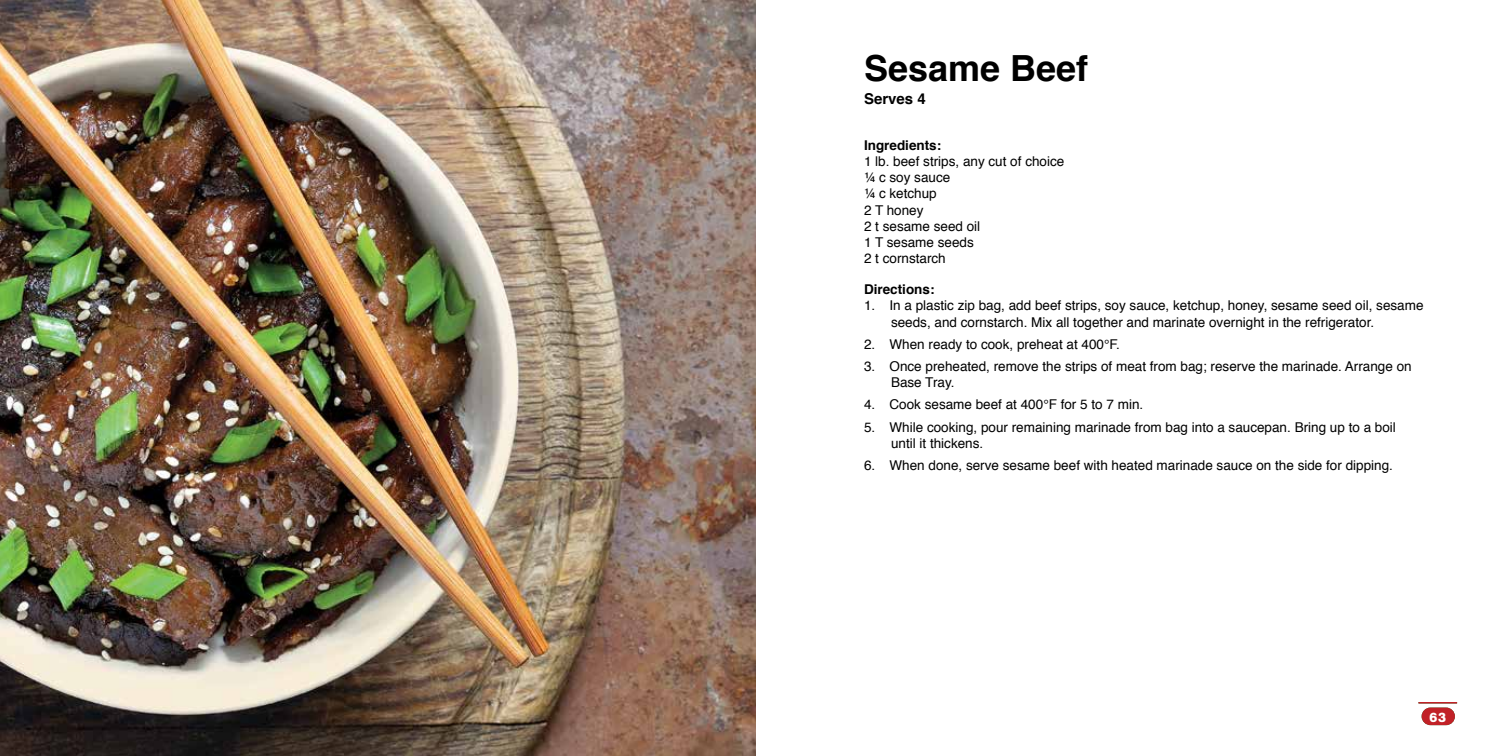
<style>
.page{position:relative;width:1512px;height:756px;background:#fff}
.page>*{position:absolute;margin:0;border:0;box-sizing:border-box;transform-origin:0 0}
.t1{font:700 36px "Helvetica";color:#000}
.t2{font:700 15px "Helvetica";color:#000}
.t3{font:13.5px/16.2px "Helvetica";color:#000}
.t4{font:700 13.5px "Helvetica";color:#000}
.t5{font:900 13.5px "Harabara Mais Black Harabara Mais";color:#fff}
</style>
<div class="page">
<hr style="left:1418px;top:702px;width:39px;height:2px;background:#c12127">
<div style="left:1422px;top:708px;width:33px;height:17px;background:#c12127;border-radius:9px"></div>
<img style="left:0;top:0;width:756px;height:756px">
<h1 class="t1" style="left:864px;top:39px;width:226px">Sesame Beef</h1>
<p class="t2" style="left:864px;top:86px;width:63px">Serves 4</p>
<p class="t4" style="left:864px;top:134px;width:79px">Ingredients:</p>
<p class="t3" style="left:864px;top:153px;width:202px">1 lb. beef strips, any cut of choice ¼ c soy sauce<br>¼ c ketchup<br>2 T honey<br>2 t sesame seed oil<br>1 T sesame seeds<br>2 t cornstarch</p>
<p class="t4" style="left:864px;top:279px;width:72px">Directions:</p>
<p class="t3" style="left:891px;top:298px;width:534px;text-indent:-27px">1. In a plastic zip bag, add beef strips, soy sauce, ketchup, honey, sesame seed oil, sesame seeds, and cornstarch. Mix all together and marinate overnight in the refrigerator.</p>
<p class="t3" style="left:864px;top:336px;width:258px">2. When ready to cook, preheat at 400°F.</p>
<p class="t3" style="left:891px;top:359px;width:522px;text-indent:-27px">3. Once preheated, remove the strips of meat from bag; reserve the marinade. Arrange on<br>Base Tray.</p>
<p class="t3" style="left:864px;top:397px;width:281px">4. Cook sesame beef at 400°F for 5 to 7 min.</p>
<p class="t3" style="left:891px;top:419px;width:506px;text-indent:-27px">5. While cooking, pour remaining marinade from bag into a saucepan. Bring up to a boil until it thickens.</p>
<p class="t3" style="left:864px;top:458px;width:531px">6. When done, serve sesame beef with heated marinade sauce on the side for dipping.</p>
<p class="t5" style="left:1429px;top:709px;width:19px">63</p>
</div>
